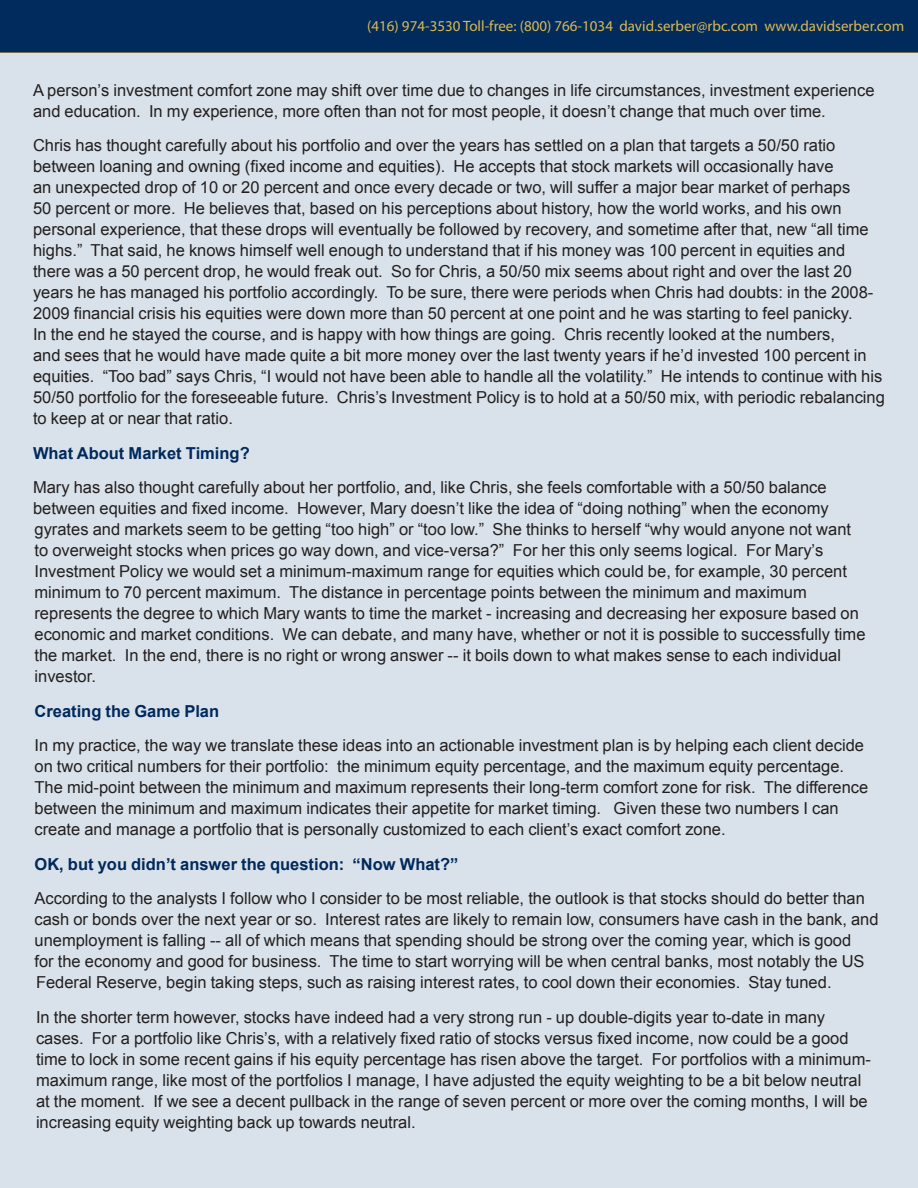
<style>
.page{position:relative;width:918px;height:1188px;background:#fff}
.page>*{position:absolute;margin:0;border:0;box-sizing:border-box;transform-origin:0 0}
.Serber_Body_Copy{font:16.5px/21px "Arial";color:#231f20}
.Serber_Body_Copy-2{font:700 16.5px "Arial";color:#00295c}
.t1{font:15px "Myriad Pro";color:#dbb852}
</style>
<div class="page">
<div style="left:0;top:0;width:918px;height:53px;background:#002b5c"></div>
<hr style="left:0;top:52px;width:918px;height:2px;background:#a78d3e">
<div style="left:0;top:53px;width:918px;height:1135px;background:#d9e2ea"></div>
<p class="t1" style="left:367px;top:17px;width:539px">(416) 974-3530 Toll-free: (800) 766-1034 david.serber@rbc.com www.davidserber.com</p>
<p class="Serber_Body_Copy" style="left:33px;top:80px;width:843px">A person’s investment comfort zone may shift over time due to changes in life circumstances, investment experience and education. In my experience, more often than not for most people, it doesn’t change that much over time.</p>
<p class="Serber_Body_Copy" style="left:33px;top:135px;width:853px">Chris has thought carefully about his portfolio and over the years has settled on a plan that targets a 50/50 ratio between loaning and owning (fixed income and equities). He accepts that stock markets will occasionally have<br>an unexpected drop of 10 or 20 percent and once every decade or two, will suffer a major bear market of perhaps<br>50 percent or more. He believes that, based on his perceptions about history, how the world works, and his own personal experience, that these drops will eventually be followed by recovery, and sometime after that, new “all time highs.” That said, he knows himself well enough to understand that if his money was 100 percent in equities and there was a 50 percent drop, he would freak out. So for Chris, a 50/50 mix seems about right and over the last 20 years he has managed his portfolio accordingly. To be sure, there were periods when Chris had doubts: in the 2008- 2009 financial crisis his equities were down more than 50 percent at one point and he was starting to feel panicky.<br>In the end he stayed the course, and is happy with how things are going. Chris recently looked at the numbers,<br>and sees that he would have made quite a bit more money over the last twenty years if he’d invested 100 percent in equities. “Too bad” says Chris, “I would not have been able to handle all the volatility.” He intends to continue with his 50/50 portfolio for the foreseeable future. Chris’s Investment Policy is to hold at a 50/50 mix, with periodic rebalancing to keep at or near that ratio.</p>
<p class="Serber_Body_Copy-2" style="left:33px;top:442px;width:218px">What About Market Timing?</p>
<p class="Serber_Body_Copy" style="left:33px;top:477px;width:834px">Mary has also thought carefully about her portfolio, and, like Chris, she feels comfortable with a 50/50 balance between equities and fixed income. However, Mary doesn’t like the idea of “doing nothing” when the economy gyrates and markets seem to be getting “too high” or “too low.” She thinks to herself “why would anyone not want to overweight stocks when prices go way down, and vice-versa?” For her this only seems logical. For Mary’s Investment Policy we would set a minimum-maximum range for equities which could be, for example, 30 percent minimum to 70 percent maximum. The distance in percentage points between the minimum and maximum represents the degree to which Mary wants to time the market - increasing and decreasing her exposure based on economic and market conditions. We can debate, and many have, whether or not it is possible to successfully time the market. In the end, there is no right or wrong answer -- it boils down to what makes sense to each individual investor.</p>
<p class="Serber_Body_Copy-2" style="left:34px;top:700px;width:186px">Creating the Game Plan</p>
<p class="Serber_Body_Copy" style="left:34px;top:735px;width:835px">In my practice, the way we translate these ideas into an actionable investment plan is by helping each client decide on two critical numbers for their portfolio: the minimum equity percentage, and the maximum equity percentage.<br>The mid-point between the minimum and maximum represents their long-term comfort zone for risk. The difference between the minimum and maximum indicates their appetite for market timing. Given these two numbers I can create and manage a portfolio that is personally customized to each client’s exact comfort zone.</p>
<p class="Serber_Body_Copy-2" style="left:34px;top:853px;width:425px">OK, but you didn’t answer the question: “Now What?”</p>
<p class="Serber_Body_Copy" style="left:34px;top:888px;width:846px">According to the analysts I follow who I consider to be most reliable, the outlook is that stocks should do better than cash or bonds over the next year or so. Interest rates are likely to remain low, consumers have cash in the bank, and unemployment is falling -- all of which means that spending should be strong over the coming year, which is good<br>for the economy and good for business. The time to start worrying will be when central banks, most notably the US Federal Reserve, begin taking steps, such as raising interest rates, to cool down their economies. Stay tuned.</p>
<p class="Serber_Body_Copy" style="left:36px;top:1007px;width:836px">In the shorter term however, stocks have indeed had a very strong run - up double-digits year to-date in many cases. For a portfolio like Chris’s, with a relatively fixed ratio of stocks versus fixed income, now could be a good time to lock in some recent gains if his equity percentage has risen above the target. For portfolios with a minimum&shy;maximum range, like most of the portfolios I manage, I have adjusted the equity weighting to be a bit below neutral at the moment. If we see a decent pullback in the range of seven percent or more over the coming months, I will be increasing equity weighting back up towards neutral.</p>
</div>
